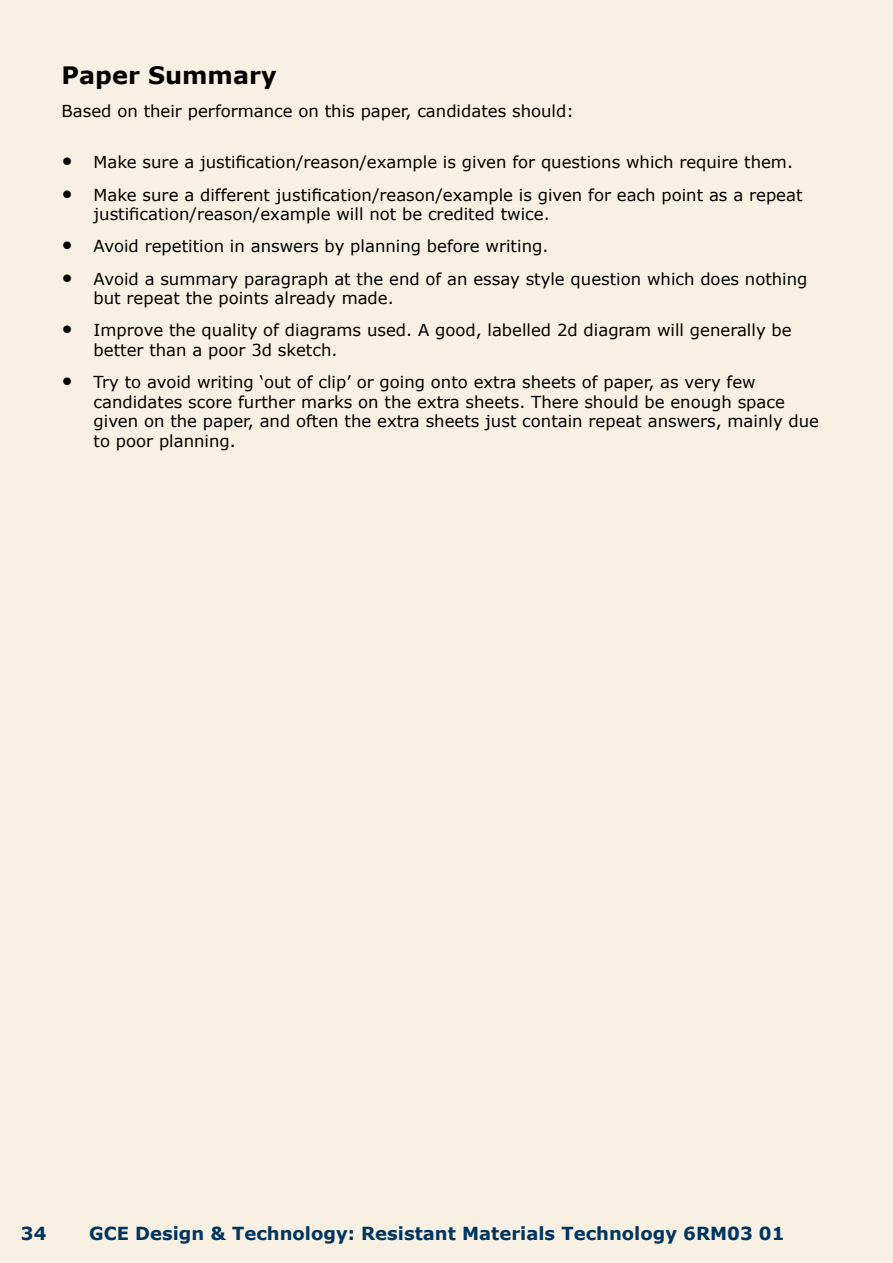
<style>
.page{position:relative;width:893px;height:1263px;background:#f8f0e2}
.page>*{position:absolute;margin:0;border:0;box-sizing:border-box;transform-origin:0 0}
.t1{font:700 24px "Verdana";color:#000}
.t2{font:700 18px "Verdana";color:#00355f}
.t3{font:16.5px/19.5px "Verdana";color:#000}
.s1{font-size:21px}
</style>
<div class="page">
<h1 class="t1" style="left:62px;top:60px;width:216px">Paper Summary</h1>
<p class="t3" style="left:62px;top:100px;width:514px">Based on their performance on this paper, candidates should:</p>
<p class="t3" style="left:62px;top:152px;width:733px"><span class="s1">•</span> Make sure a justification/reason/example is given for questions which require them.</p>
<p class="t3" style="left:94px;top:184px;width:710px;text-indent:-32px"><span class="s1">•</span> Make sure a different justification/reason/example is given for each point as a repeat justification/reason/example will not be credited twice.</p>
<p class="t3" style="left:62px;top:236px;width:488px"><span class="s1">•</span> Avoid repetition in answers by planning before writing.</p>
<p class="t3" style="left:94px;top:268px;width:715px;text-indent:-32px"><span class="s1">•</span> Avoid a summary paragraph at the end of an essay style question which does nothing but repeat the points already made.</p>
<p class="t3" style="left:94px;top:320px;width:700px;text-indent:-32px"><span class="s1">•</span> Improve the quality of diagrams used. A good, labelled 2d diagram will generally be better than a poor 3d sketch.</p>
<p class="t3" style="left:94px;top:372px;width:727px;text-indent:-32px"><span class="s1">•</span> Try to avoid writing ‘out of clip’ or going onto extra sheets of paper, as very few candidates score further marks on the extra sheets. There should be enough space given on the paper, and often the extra sheets just contain repeat answers, mainly due to poor planning.</p>
<p class="t2" style="left:21px;top:1222px;width:27px">34</p>
<p class="t2" style="left:89px;top:1222px;width:697px">GCE Design &amp; Technology: Resistant Materials Technology 6RM03 01</p>
</div>
